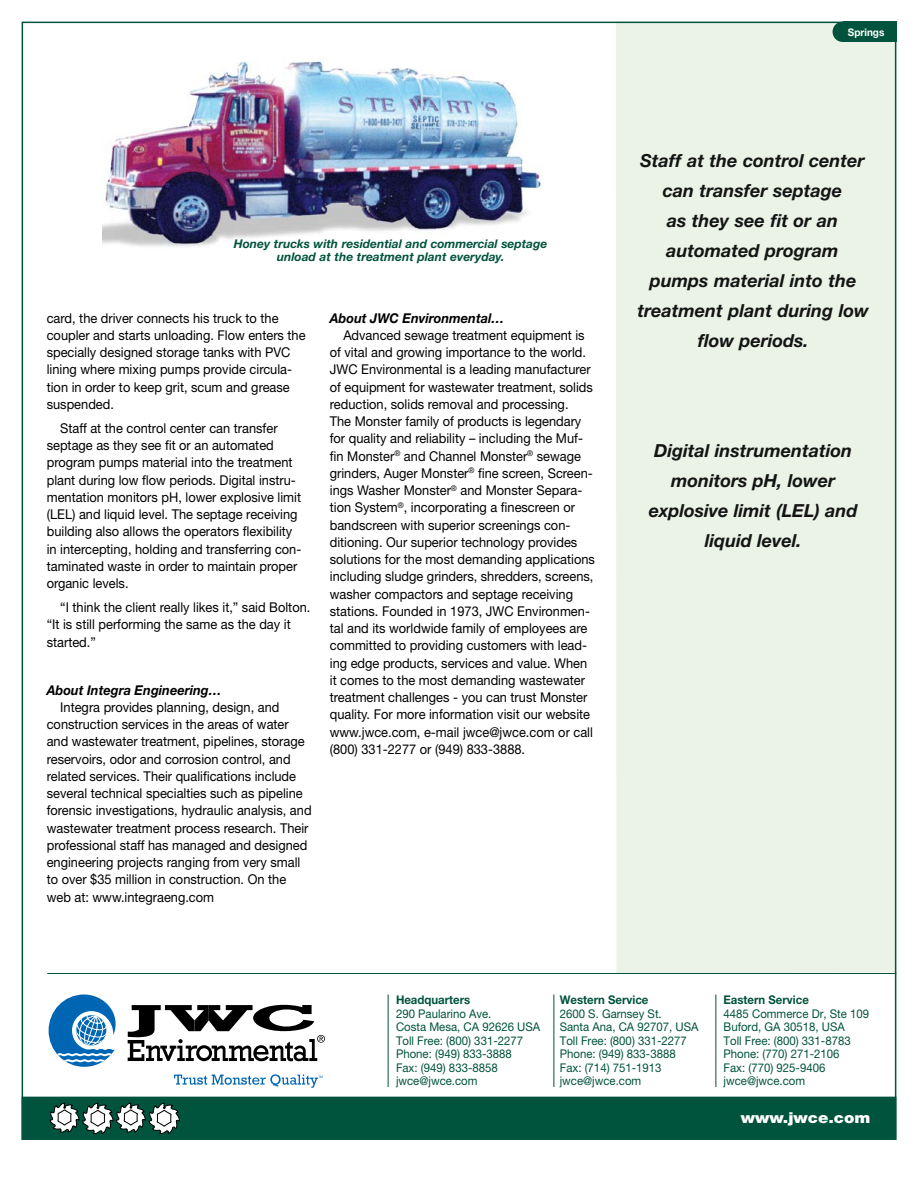
<style>
.page{position:relative;width:918px;height:1188px;background:#fff}
.page>*{position:absolute;margin:0;border:0;box-sizing:border-box;transform-origin:0 0}
.t1{font:italic 700 18px/30px "Helvetica Neue";color:#141414;text-align:center}
.t2{font:900 15px "Helvetica Neue";color:#fff;scale:1.1 1}
.t3{font:13.5px/17.2px "Helvetica Neue";color:#000;scale:.95 1}
.t4{font:italic 700 13.5px "Helvetica Neue";color:#000;scale:.95 1}
.t5{font:12px/13.5px "Helvetica Neue";color:#00533d;scale:.95 1}
.t6{font:italic 700 12px/12.8px "Helvetica Neue";color:#00533d;text-align:center}
.t7{font:700 12px "Helvetica Neue";color:#00533d;scale:.95 1}
.t8{font:700 10.5px "Helvetica Neue";color:#fff;scale:.95 1}
</style>
<div class="page">
<div style="left:616px;top:25px;width:277px;height:948px;background:#eaf3e6"></div>
<hr style="left:47px;top:973px;width:849px;height:1px;background:#00533d">
<hr style="left:554px;top:994px;width:1px;height:93px;background:#00533d">
<hr style="left:716px;top:994px;width:1px;height:93px;background:#00533d">
<hr style="left:388px;top:994px;width:1px;height:93px;background:#00533d">
<div style="left:22px;top:1097px;width:874px;height:43px;background:#00533d"></div>
<svg style="left:49px;top:1103px;width:131px;height:30px"></svg>
<svg style="left:49px;top:995px;width:67px;height:72px"></svg>
<svg style="left:128px;top:1005px;width:197px;height:57px"></svg>
<svg style="left:174px;top:1074px;width:149px;height:14px"></svg>
<div style="left:843px;top:22px;width:53px;height:20px;background:#00533d"></div>
<div style="left:833px;top:22px;width:20px;height:20px;background:#00533d;border-radius:50%"></div>
<img style="left:102px;top:60px;width:441px;height:187px">
<p class="t8" style="left:848px;top:26px;width:40px">Springs</p>
<p class="t6" style="left:234px;top:237px;width:315px">Honey trucks with residential and commercial septage unload at the treatment plant everyday.</p>
<p class="t3" style="left:47px;top:309px;width:274px">card, the driver connects his truck to the coupler and starts unloading. Flow enters the specially designed storage tanks with PVC lining where mixing pumps provide circula&shy;tion in order to keep grit, scum and grease suspended.</p>
<p class="t3" style="left:47px;top:419px;width:270px;text-indent:14px">Staff at the control center can transfer septage as they see fit or an automated program pumps material into the treatment plant during low flow periods. Digital instru&shy;mentation monitors pH, lower explosive limit (LEL) and liquid level. The septage receiving building also allows the operators flexibility in intercepting, holding and transferring con&shy;taminated waste in order to maintain proper organic levels.</p>
<p class="t3" style="left:47px;top:599px;width:279px;text-indent:14px">“I think the client really likes it,” said Bolton. “It is still performing the same as the day it started.”</p>
<p class="t4" style="left:47px;top:682px;width:185px">About Integra Engineering…</p>
<p class="t3" style="left:47px;top:698px;width:280px;text-indent:14px">Integra provides planning, design, and construction services in the areas of water and wastewater treatment, pipelines, storage reservoirs, odor and corrosion control, and related services. Their qualifications include several technical specialties such as pipeline forensic investigations, hydraulic analysis, and wastewater treatment process research. Their professional staff has managed and designed engineering projects ranging from very small to over $35 million in construction. On the web at: www.integraeng.com</p>
<p class="t4" style="left:330px;top:310px;width:185px">About JWC Environmental…</p>
<p class="t3" style="left:330px;top:326px;width:281px;text-indent:14px">Advanced sewage treatment equipment is of vital and growing importance to the world.<br>JWC Environmental is a leading manufacturer of equipment for wastewater treatment, solids reduction, solids removal and processing.<br>The Monster family of products is legendary for quality and reliability – including the Muf&shy;fin Monster<sup>®</sup> and Channel Monster<sup>®</sup> sewage grinders, Auger Monster<sup>®</sup> fine screen, Screen&shy;ings Washer Monster<sup>®</sup> and Monster Separa&shy;tion System<sup>®</sup>, incorporating a finescreen or bandscreen with superior screenings con&shy;ditioning. Our superior technology provides solutions for the most demanding applications including sludge grinders, shredders, screens, washer compactors and septage receiving stations. Founded in 1973, JWC Environmen&shy;tal and its worldwide family of employees are committed to providing customers with lead&shy;ing edge products, services and value. When it comes to the most demanding wastewater treatment challenges - you can trust Monster quality. For more information visit our website www.jwce.com, e-mail jwce@jwce.com or call (800) 331-2277 or (949) 833-3888.</p>
<h1 class="t1" style="left:638px;top:145px;width:233px">Staff at the control center can transfer septage<br>as they see fit or an automated program pumps material into the treatment plant during low flow periods.</h1>
<h1 class="t1" style="left:649px;top:436px;width:210px">Digital instrumentation monitors pH, lower explosive limit (LEL) and liquid level.</h1>
<p class="t7" style="left:396px;top:992px;width:80px">Headquarters</p>
<p class="t5" style="left:396px;top:1007px;width:153px">290 Paularino Ave.<br>Costa Mesa, CA 92626 USA<br>Toll Free: (800) 331-2277<br>Phone: (949) 833-3888<br>Fax: (949) 833-8858 jwce@jwce.com</p>
<p class="t7" style="left:560px;top:992px;width:95px">Western Service</p>
<p class="t5" style="left:560px;top:1007px;width:148px">2600 S. Garnsey St.<br>Santa Ana, CA 92707, USA<br>Toll Free: (800) 331-2277<br>Phone: (949) 833-3888<br>Fax: (714) 751-1913 jwce@jwce.com</p>
<p class="t7" style="left:724px;top:992px;width:91px">Eastern Service</p>
<p class="t5" style="left:724px;top:1007px;width:155px">4485 Commerce Dr, Ste 109<br>Buford, GA 30518, USA<br>Toll Free: (800) 331-8783<br>Phone: (770) 271-2106<br>Fax: (770) 925-9406 jwce@jwce.com</p>
<p class="t2" style="left:741px;top:1109px;width:119px">www.jwce.com</p>
</div>
